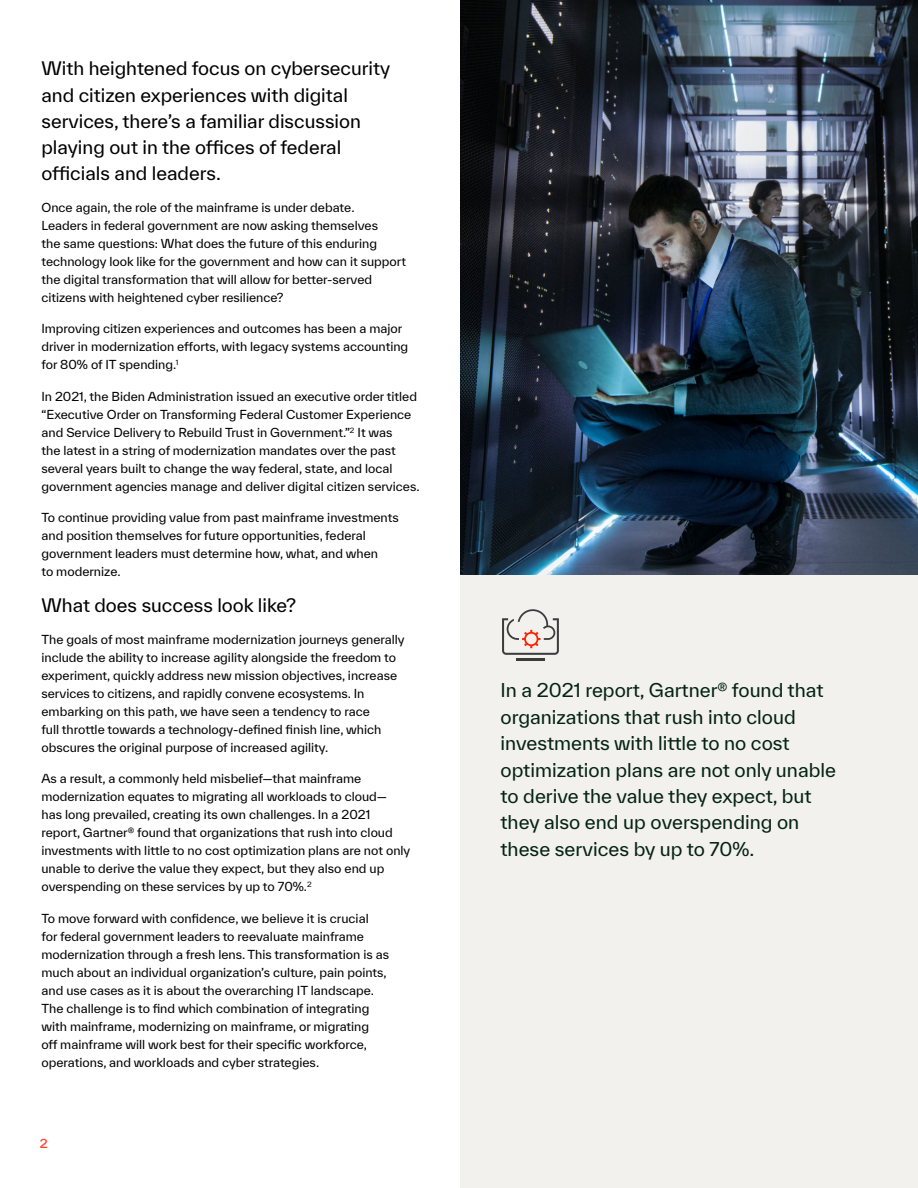
<style>
.page{position:relative;width:918px;height:1188px;background:#fff}
.page>*{position:absolute;margin:0;border:0;box-sizing:border-box;transform-origin:0 0}
.t1{font:18.3px/26.5px "TWK Everett";color:#042315}
.t2{font:18px/26.2px "TWK Everett";color:#000}
.t3{font:12px/18px "TWK Everett";color:#000}
.t4{font:500 12px "TWK Everett";color:#ff462d}
</style>
<div class="page">
<div style="left:460px;top:1px;width:458px;height:1187px;background:#f2f1ee"></div>
<img style="left:461px;top:0;width:457px;height:574px">
<hr style="left:516px;top:659px;width:29px;height:2px;background:#3d3c3c">
<svg style="left:502px;top:609px;width:57px;height:46px"></svg>
<h2 class="t2" style="left:41px;top:55px;width:350px">With heightened focus on cybersecurity and citizen experiences with digital services, there’s a familiar discussion playing out in the offices of federal officials and leaders.</h2>
<p class="t3" style="left:41px;top:198px;width:366px">Once again, the role of the mainframe is under debate.<br>Leaders in federal government are now asking themselves<br>the same questions: What does the future of this enduring technology look like for the government and how can it support the digital transformation that will allow for better-served citizens with heightened cyber resilience?</p>
<p class="t3" style="left:41px;top:320px;width:368px">Improving citizen experiences and outcomes has been a major driver in modernization efforts, with legacy systems accounting for 80% of IT spending.<sup>1</sup></p>
<p class="t3" style="left:41px;top:387px;width:380px">In 2021, the Biden Administration issued an executive order titled “Executive Order on Transforming Federal Customer Experience and Service Delivery to Rebuild Trust in Government.”<sup>2</sup> It was<br>the latest in a string of modernization mandates over the past several years built to change the way federal, state, and local government agencies manage and deliver digital citizen services.</p>
<p class="t3" style="left:41px;top:509px;width:359px">To continue providing value from past mainframe investments and position themselves for future opportunities, federal government leaders must determine how, what, and when<br>to modernize.</p>
<h2 class="t2" style="left:41px;top:592px;width:256px">What does success look like?</h2>
<p class="t3" style="left:41px;top:630px;width:365px">The goals of most mainframe modernization journeys generally include the ability to increase agility alongside the freedom to experiment, quickly address new mission objectives, increase services to citizens, and rapidly convene ecosystems. In embarking on this path, we have seen a tendency to race<br>full throttle towards a technology-defined finish line, which obscures the original purpose of increased agility.</p>
<p class="t3" style="left:41px;top:770px;width:370px">As a result, a commonly held misbelief—that mainframe modernization equates to migrating all workloads to cloud— has long prevailed, creating its own challenges. In a 2021 report, Gartner<sup>®</sup> found that organizations that rush into cloud investments with little to no cost optimization plans are not only unable to derive the value they expect, but they also end up overspending on these services by up to 70%.<sup>2</sup></p>
<p class="t3" style="left:41px;top:909px;width:349px">To move forward with confidence, we believe it is crucial<br>for federal government leaders to reevaluate mainframe modernization through a fresh lens. This transformation is as much about an individual organization’s culture, pain points, and use cases as it is about the overarching IT landscape.<br>The challenge is to find which combination of integrating with mainframe, modernizing on mainframe, or migrating<br>off mainframe will work best for their specific workforce, operations, and workloads and cyber strategies.</p>
<p class="t4" style="left:40px;top:1135px;width:10px">2</p>
<p class="t1" style="left:501px;top:677px;width:337px">In a 2021 report, Gartner<sup>®</sup> found that organizations that rush into cloud investments with little to no cost optimization plans are not only unable to derive the value they expect, but they also end up overspending on these services by up to 70%.</p>
</div>
